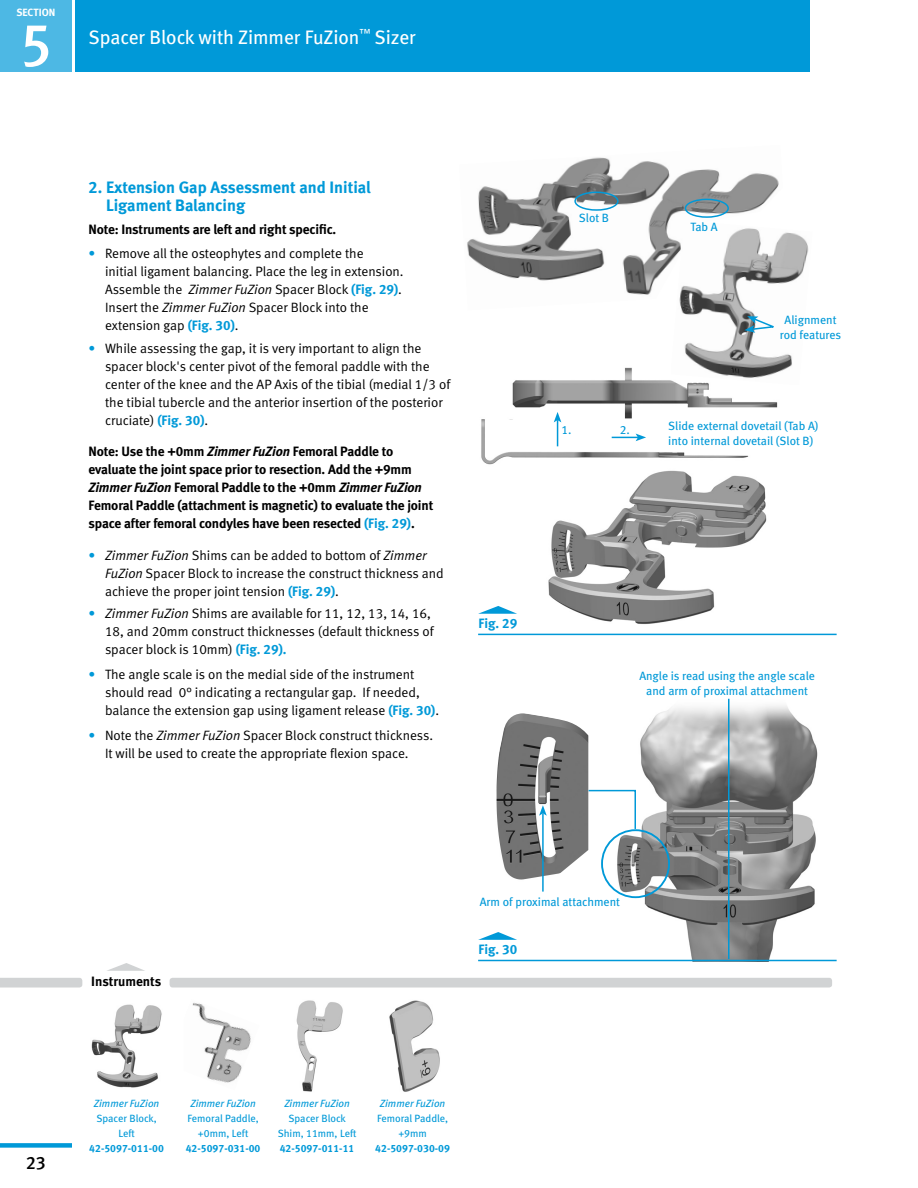
<style>
.page{position:relative;width:918px;height:1188px;background:#fff}
.page>*{position:absolute;margin:0;border:0;box-sizing:border-box;transform-origin:0 0}
.stFolio{font:60px "Meta Medium LF";color:#fff}
.Bar_Heading_Right{font:19.5px "Meta Book LF";color:#fff}
.t1{font:18px "Meta Medium LF";color:#000}
.Bar_Heading_Left{font:16.5px/18px "Meta Bold LF";color:#0099d8}
.Bar_Heading_Left-2{font:13.5px/18px "Meta Normal LF";color:#000}
.Bar_Heading_Left-3{font:13.5px/18px "Meta Bold LF";letter-spacing:-.01em;color:#000}
.stText{font:13.5px "Meta Bold LF";color:#0099d8}
.Bar_Heading_Left-4{font:12px/15px "Meta Book LF";color:#0099d8;text-align:center}
.stFolio-2{font:10.5px/15px "Meta Book LF";color:#0099d8;text-align:center}
.stFolio-3{font:10.5px "Meta Bold LF";color:#0099d8}
.t2{font:10.5px "Meta Bold LF";color:#fff}
.s1{color:#0099d8}
.s2{font-style:italic}
.s3{font-family:"Meta Bold LF";color:#0099d8}
.s4{font-family:"Meta Bold LF"}
</style>
<div class="page">
<div style="left:75px;top:0;width:735px;height:72px;background:#0099d8"></div>
<div style="left:0;top:0;width:72px;height:72px;background:#4db8e4"></div>
<div style="left:0;top:1143px;width:72px;height:5px;background:#0099d8"></div>
<div style="left:170px;top:978px;width:662px;height:10px;background:#d1d3d4;border-radius:3px"></div>
<svg style="left:0;top:978px;width:82px;height:10px"></svg>
<svg style="left:107px;top:963px;width:38px;height:8px"></svg>
<img style="left:496px;top:713px;width:92px;height:167px">
<img style="left:615px;top:698px;width:206px;height:264px">
<div style="left:601px;top:829px;width:69px;height:69px;border:2px solid #0099d8;border-radius:50%"></div>
<hr style="left:542px;top:813px;width:2px;height:79px;background:#0099d8">
<svg style="left:539px;top:805px;width:8px;height:11px"></svg>
<svg style="left:587px;top:789px;width:50px;height:41px"></svg>
<img style="left:389px;top:1000px;width:51px;height:92px">
<img style="left:192px;top:1003px;width:59px;height:80px">
<img style="left:296px;top:1000px;width:47px;height:92px">
<img style="left:91px;top:1004px;width:71px;height:84px">
<img style="left:481px;top:419px;width:268px;height:46px">
<img style="left:512px;top:367px;width:266px;height:52px">
<svg style="left:554px;top:412px;width:7px;height:34px"></svg>
<svg style="left:612px;top:434px;width:34px;height:7px"></svg>
<img style="left:671px;top:232px;width:138px;height:153px">
<svg style="left:744px;top:316px;width:35px;height:17px"></svg>
<hr style="left:478px;top:634px;width:359px;height:1px;background:#0099d8">
<svg style="left:478px;top:606px;width:39px;height:8px"></svg>
<img style="left:467px;top:157px;width:316px;height:153px">
<div style="left:574px;top:192px;width:45px;height:19px;border:2px solid #0099d8;border-radius:50%"></div>
<div style="left:685px;top:199px;width:44px;height:19px;border:2px solid #0099d8;border-radius:50%"></div>
<img style="left:548px;top:470px;width:219px;height:154px">
<hr style="left:478px;top:960px;width:359px;height:1px;background:#0099d8">
<svg style="left:478px;top:932px;width:39px;height:8px"></svg>
<hr style="left:728px;top:699px;width:2px;height:260px;background:#0099d8">
<p class="t2" style="left:17px;top:6px;width:40px">SECTION</p>
<p class="stFolio" style="left:19px;top:9px;width:35px">5</p>
<p class="Bar_Heading_Right" style="left:88px;top:25px;width:329px">Spacer Block with Zimmer FuZion<sup>™</sup> Sizer</p>
<p class="Bar_Heading_Left" style="left:106px;top:178px;width:266px;text-indent:-18px">2. Extension Gap Assessment and Initial<br>Ligament Balancing</p>
<p class="Bar_Heading_Left-3" style="left:89px;top:220px;width:249px">Note: Instruments are left and right specific.</p>
<p class="Bar_Heading_Left-2" style="left:105px;top:245px;width:300px;text-indent:-16px"><span class="s1">•</span> Remove all the osteophytes and complete the<br>initial ligament balancing. Place the leg in extension.<br>Assemble the <span class="s2">Zimmer FuZion</span> Spacer Block <span class="s3">(Fig. 29)</span>.<br>Insert the <span class="s2">Zimmer FuZion</span> Spacer Block into the extension gap <span class="s3">(Fig. 30)</span>.</p>
<p class="Bar_Heading_Left-2" style="left:105px;top:339px;width:347px;text-indent:-16px"><span class="s1">•</span> While assessing the gap, it is very important to align the spacer block's center pivot of the femoral paddle with the center of the knee and the AP Axis of the tibial (medial 1/3 of the tibial tubercle and the anterior insertion of the posterior cruciate) <span class="s3">(Fig. 30)</span>.</p>
<p class="Bar_Heading_Left-3" style="left:89px;top:443px;width:346px">Note: Use the +0mm <span class="s2">Zimmer FuZion</span> Femoral Paddle to evaluate the joint space prior to resection. Add the +9mm <span class="s2">Zimmer FuZion</span> Femoral Paddle to the +0mm <span class="s2">Zimmer FuZion </span>Femoral Paddle (attachment is magnetic) to evaluate the joint space after femoral condyles have been resected <span class="s1">(Fig. 29)</span>.</p>
<p class="Bar_Heading_Left-2" style="left:105px;top:546px;width:340px;text-indent:-16px"><span class="s1">•</span> <span class="s2">Zimmer FuZion</span> Shims can be added to bottom of <span class="s2">Zimmer<br>FuZion</span> Spacer Block to increase the construct thickness and achieve the proper joint tension <span class="s3">(Fig. 29)</span>.</p>
<p class="Bar_Heading_Left-2" style="left:105px;top:605px;width:330px;text-indent:-16px"><span class="s1">•</span> <span class="s2">Zimmer FuZion</span> Shims are available for 11, 12, 13, 14, 16,<br>18, and 20mm construct thicknesses (default thickness of spacer block is 10mm) <span class="s3">(Fig. 29).</span></p>
<p class="Bar_Heading_Left-2" style="left:105px;top:665px;width:336px;text-indent:-16px"><span class="s1">•</span> The angle scale is on the medial side of the instrument should read 0° indicating a rectangular gap. If needed, balance the extension gap using ligament release <span class="s3">(Fig. 30)</span>.</p>
<p class="Bar_Heading_Left-2" style="left:89px;top:726px;width:346px;text-align:center"><span class="s1">•</span> Note the <span class="s2">Zimmer FuZion</span> Spacer Block construct thickness.<br>It will be used to create the appropriate flexion space.</p>
<p class="stText" style="left:479px;top:616px;width:40px">Fig. 29</p>
<p class="Bar_Heading_Left-4" style="left:579px;top:210px;width:32px">Slot B</p>
<p class="Bar_Heading_Left-4" style="left:562px;top:422px;width:12px">1.</p>
<p class="Bar_Heading_Left-4" style="left:620px;top:422px;width:12px">2.</p>
<p class="Bar_Heading_Left-4" style="left:691px;top:219px;width:29px">Tab A</p>
<p class="Bar_Heading_Left-4" style="left:780px;top:312px;width:63px">Alignment rod features</p>
<p class="Bar_Heading_Left-4" style="left:668px;top:418px;width:152px;text-align:left">Slide external dovetail (Tab A) into internal dovetail (Slot B)</p>
<p class="Bar_Heading_Left-4" style="left:639px;top:668px;width:177px">Angle is read using the angle scale and arm of proximal attachment</p>
<p class="Bar_Heading_Left-3" style="left:91px;top:972px;width:71px">Instruments</p>
<p class="Bar_Heading_Left-4" style="left:480px;top:894px;width:142px">Arm of proximal attachment</p>
<p class="stText" style="left:479px;top:942px;width:40px">Fig. 30</p>
<h3 class="t1" style="left:26px;top:1152px;width:22px">23</h3>
<p class="stFolio-2" style="left:94px;top:1096px;width:67px"><span class="s2">Zimmer FuZion<br></span>Spacer Block,<br>Left</p>
<p class="stFolio-3" style="left:89px;top:1143px;width:76px">42-5097-011-00</p>
<p class="stFolio-2" style="left:188px;top:1096px;width:73px"><span class="s2">Zimmer FuZion<br></span>Femoral Paddle, +0mm, Left</p>
<p class="stFolio-3" style="left:186px;top:1143px;width:76px">42-5097-031-00</p>
<p class="stFolio-2" style="left:278px;top:1096px;width:80px"><span class="s2">Zimmer FuZion<br></span>Spacer Block<br>Shim, 11mm, Left<br><span class="s4">42-5097-011-11</span></p>
<p class="stFolio-2" style="left:375px;top:1096px;width:76px"><span class="s2">Zimmer FuZion<br></span>Femoral Paddle, +9mm<br><span class="s4">42-5097-030-09</span></p>
</div>
